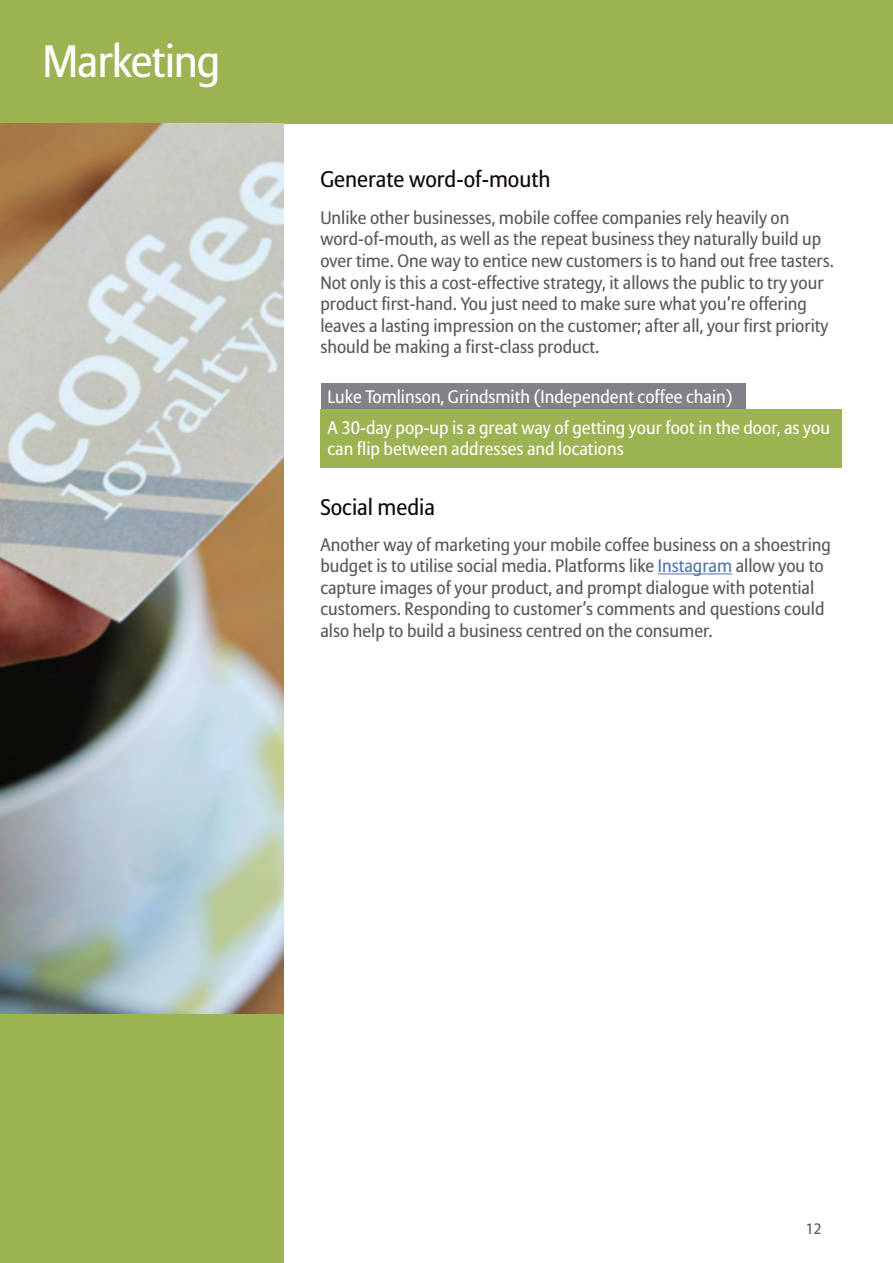
<style>
.page{position:relative;width:893px;height:1263px;background:#fff}
.page>*{position:absolute;margin:0;border:0;box-sizing:border-box;transform-origin:0 0}
.t1{font:45px "Allianz Sans";letter-spacing:-.025em;color:#fff}
.t2{font:22.5px "Allianz Sans";color:#100906}
.t3{font:18px/21.6px "Allianz Sans";color:#58595b}
.t4{font:18px/21.6px "Allianz Sans";color:#fff}
.t5{font:15px "Allianz Sans";color:#58595b}
.s1{color:#4f73ad}
</style>
<div class="page">
<div style="left:1px;top:121px;width:283px;height:1142px;background:#9cb352"></div>
<div style="left:0;top:0;width:893px;height:124px;background:#9cb352"></div>
<img style="left:1px;top:123px;width:283px;height:891px">
<div style="left:320px;top:409px;width:522px;height:59px;background:#9cb352"></div>
<div style="left:321px;top:383px;width:425px;height:26px;background:#808285"></div>
<hr style="left:658px;top:573px;width:74px;height:1px;background:#4f73ad">
<h1 class="t1" style="left:43px;top:34px;width:180px">Marketing</h1>
<p class="t2" style="left:320px;top:166px;width:232px">Generate word-of-mouth</p>
<p class="t3" style="left:320px;top:206px;width:515px">Unlike other businesses, mobile coffee companies rely heavily on word-of-mouth, as well as the repeat business they naturally build up over time. One way to entice new customers is to hand out free tasters.<br>Not only is this a cost-effective strategy, it allows the public to try your product first-hand. You just need to make sure what you’re offering leaves a lasting impression on the customer; after all, your first priority should be making a first-class product.</p>
<p class="t4" style="left:327px;top:386px;width:407px">Luke Tomlinson, Grindsmith (Independent coffee chain)</p>
<p class="t4" style="left:327px;top:416px;width:504px">A 30-day pop-up is a great way of getting your foot in the door, as you can flip between addresses and locations</p>
<p class="t2" style="left:320px;top:494px;width:116px">Social media</p>
<p class="t3" style="left:320px;top:533px;width:512px">Another way of marketing your mobile coffee business on a shoestring budget is to utilise social media. Platforms like <span class="s1">Instagram</span> allow you to capture images of your product, and prompt dialogue with potential customers. Responding to customer’s comments and questions could also help to build a business centred on the consumer.</p>
<p class="t5" style="left:806px;top:1220px;width:17px">12</p>
</div>
